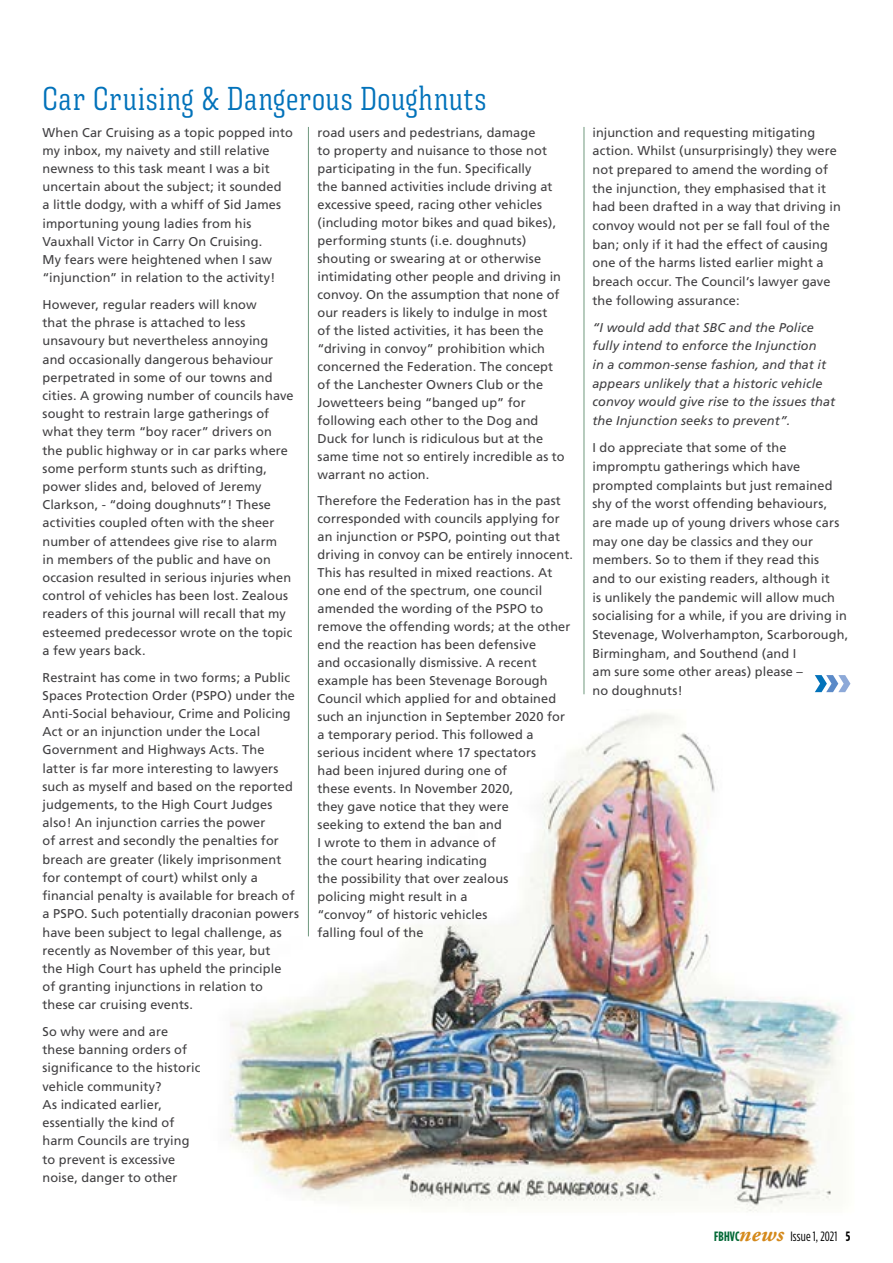
<style>
.page{position:relative;width:893px;height:1263px;background:#fff}
.page>*{position:absolute;margin:0;border:0;box-sizing:border-box;transform-origin:0 0}
.t1{font:condensed 33px "Triunfo";letter-spacing:-.005em;color:#0272ba}
.t2{font:13.5px "Gotham Condensed";letter-spacing:.01em;color:#000}
.t3{font:12.75px/18.1px "Frutiger";letter-spacing:.01em;color:#414042}
.t4{font:italic 12.75px/18.6px "Frutiger";letter-spacing:.005em;color:#414042}
.s1{font-weight:700;color:#036936}
.s2{font-family:"Adobe Garamond Pro";font-weight:700;font-style:italic;font-size:22.5px;color:#d4891c}
.s3{font-weight:700}
</style>
<div class="page">
<img style="left:229px;top:709px;width:614px;height:503px">
<svg style="left:815px;top:675px;width:35px;height:17px"></svg>
<hr style="left:308px;top:127px;width:1px;height:809px;background:#6f987e">
<hr style="left:584px;top:127px;width:1px;height:567px;background:#6f987e">
<h1 class="t1" style="left:42px;top:77px;width:446px">Car Cruising &amp; Dangerous Doughnuts</h1>
<p class="t3" style="left:43px;top:123px;width:252px">When Car Cruising as a topic popped into my inbox, my naivety and still relative newness to this task meant I was a bit uncertain about the subject; it sounded<br>a little dodgy, with a whiff of Sid James importuning young ladies from his Vauxhall Victor in Carry On Cruising.<br>My fears were heightened when I saw “injunction” in relation to the activity!</p>
<p class="t3" style="left:43px;top:295px;width:253px">However, regular readers will know<br>that the phrase is attached to less unsavoury but nevertheless annoying and occasionally dangerous behaviour perpetrated in some of our towns and cities. A growing number of councils have sought to restrain large gatherings of what they term “boy racer” drivers on the public highway or in car parks where some perform stunts such as drifting, power slides and, beloved of Jeremy Clarkson, - “doing doughnuts”! These activities coupled often with the sheer number of attendees give rise to alarm<br>in members of the public and have on occasion resulted in serious injuries when control of vehicles has been lost. Zealous readers of this journal will recall that my esteemed predecessor wrote on the topic a few years back.</p>
<p class="t3" style="left:43px;top:668px;width:258px">Restraint has come in two forms; a Public Spaces Protection Order (PSPO) under the Anti-Social behaviour, Crime and Policing Act or an injunction under the Local Government and Highways Acts. The latter is far more interesting to lawyers such as myself and based on the reported judgements, to the High Court Judges also! An injunction carries the power<br>of arrest and secondly the penalties for breach are greater (likely imprisonment for contempt of court) whilst only a financial penalty is available for breach of a PSPO. Such potentially draconian powers have been subject to legal challenge, as recently as November of this year, but<br>the High Court has upheld the principle<br>of granting injunctions in relation to<br>these car cruising events.</p>
<p class="t3" style="left:43px;top:1022px;width:159px">So why were and are these banning orders of significance to the historic vehicle community?<br>As indicated earlier, essentially the kind of harm Councils are trying to prevent is excessive noise, danger to other</p>
<p class="t3" style="left:317px;top:123px;width:249px">road users and pedestrians, damage<br>to property and nuisance to those not participating in the fun. Specifically<br>the banned activities include driving at excessive speed, racing other vehicles (including motor bikes and quad bikes), performing stunts (i.e. doughnuts) shouting or swearing at or otherwise intimidating other people and driving in convoy. On the assumption that none of our readers is likely to indulge in most<br>of the listed activities, it has been the “driving in convoy” prohibition which concerned the Federation. The concept of the Lanchester Owners Club or the Jowetteers being “banged up” for following each other to the Dog and Duck for lunch is ridiculous but at the same time not so entirely incredible as to warrant no action.</p>
<p class="t3" style="left:317px;top:492px;width:257px">Therefore the Federation has in the past corresponded with councils applying for an injunction or PSPO, pointing out that driving in convoy can be entirely innocent.<br>This has resulted in mixed reactions. At one end of the spectrum, one council amended the wording of the PSPO to remove the offending words; at the other end the reaction has been defensive<br>and occasionally dismissive. A recent example has been Stevenage Borough Council which applied for and obtained such an injunction in September 2020 for a temporary period. This followed a serious incident where 17 spectators<br>had been injured during one of<br>these events. In November 2020,<br>they gave notice that they were<br>seeking to extend the ban and<br>I wrote to them in advance of<br>the court hearing indicating<br>the possibility that over zealous<br>policing might result in a<br>“convoy” of historic vehicles<br>falling foul of the</p>
<p class="t3" style="left:592px;top:123px;width:250px;line-height:18.6px">injunction and requesting mitigating action. Whilst (unsurprisingly) they were not prepared to amend the wording of the injunction, they emphasised that it had been drafted in a way that driving in convoy would not per se fall foul of the ban; only if it had the effect of causing one of the harms listed earlier might a breach occur. The Council’s lawyer gave the following assurance:</p>
<p class="t4" style="left:592px;top:318px;width:244px">“I would add that SBC and the Police fully intend to enforce the Injunction<br>in a common-sense fashion, and that it appears unlikely that a historic vehicle convoy would give rise to the issues that the Injunction seeks to prevent”.</p>
<p class="t3" style="left:592px;top:439px;width:257px;line-height:18.6px">I do appreciate that some of the impromptu gatherings which have prompted complaints but just remained shy of the worst offending behaviours, are made up of young drivers whose cars may one day be classics and they our members. So to them if they read this<br>and to our existing readers, although it<br>is unlikely the pandemic will allow much socialising for a while, if you are driving in Stevenage, Wolverhampton, Scarborough, Birmingham, and Southend (and I<br>am sure some other areas) please –<br>no doughnuts!</p>
<p class="t2" style="left:714px;top:1228px;width:138px"><span class="s1">FBHVC</span><span class="s2">news</span> Issue 1, 2021 <span class="s3">5</span></p>
</div>
